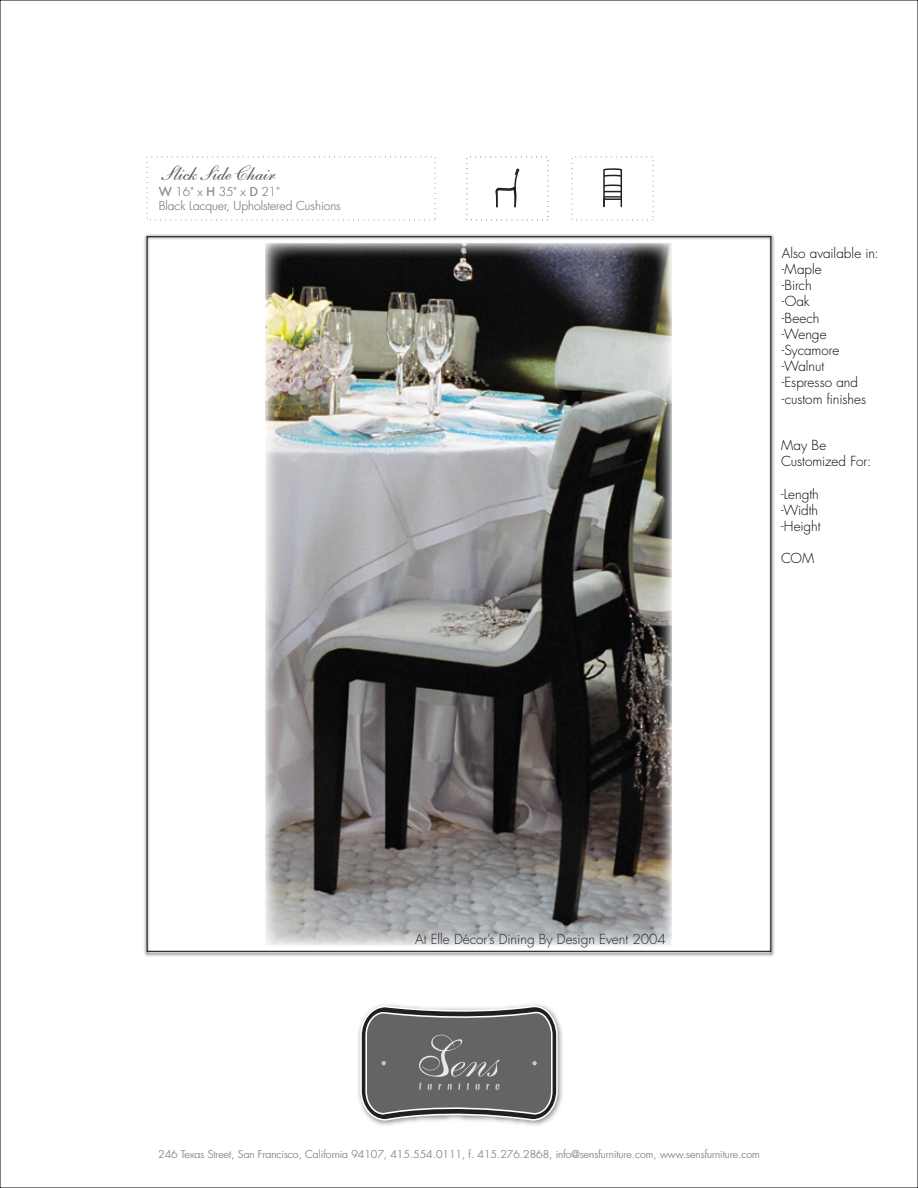
<style>
.page{position:relative;width:918px;height:1188px;background:#fff}
.page>*{position:absolute;margin:0;border:0;box-sizing:border-box;transform-origin:0 0}
.t1{font:21px "Shelley Andante Script";color:#636466}
.t2{font:300 13.5px/16.2px "Futura";color:#000}
.t3{font:300 13.5px "Futura";color:#231f20}
.t4{font:300 12px/13.5px "Futura";color:#939598}
.t5{font:300 10.5px "Futura";color:#839488}
.s1{font-weight:400}
</style>
<div class="page">
<img style="left:358px;top:1004px;width:205px;height:122px">
<svg style="left:360px;top:1005px;width:198px;height:116px;background:#767678"></svg>
<svg style="left:495px;top:168px;width:25px;height:40px"></svg>
<svg style="left:603px;top:169px;width:20px;height:9px"></svg>
<hr style="left:603px;top:170px;width:2px;height:37px;background:#231f20">
<hr style="left:621px;top:170px;width:1px;height:37px;background:#231f20">
<svg style="left:603px;top:185px;width:20px;height:22px"></svg>
<img style="left:144px;top:234px;width:631px;height:723px">
<img style="left:265px;top:244px;width:407px;height:702px">
<h1 class="t1" style="left:159px;top:161px;width:115px">Slick Side Chair</h1>
<p class="t4" style="left:159px;top:185px;width:184px"><span class="s1">W</span> 16" x <span class="s1">H</span> 35" x <span class="s1">D</span> 21"<br>Black Lacquer, Upholstered Cushions</p>
<p class="t2" style="left:782px;top:245px;width:98px">Also available in: -Maple<br>-Birch<br>-Oak<br>-Beech<br>-Wenge -Sycamore -Walnut<br>-Espresso and -custom finishes</p>
<p class="t2" style="left:781px;top:437px;width:92px">May Be<br>Customized For:</p>
<p class="t2" style="left:781px;top:486px;width:41px">-Length -Width -Height</p>
<p class="t2" style="left:781px;top:551px;width:35px">COM</p>
<p class="t3" style="left:415px;top:931px;width:252px">At Elle Décor’s Dining By Design Event 2004</p>
<p class="t5" style="left:158px;top:1148px;width:603px">246 Texas Street, San Francisco, California 94107, 415.554.0111, f. 415.276.2868, info@sensfurniture.com, www.sensfurniture.com</p>
</div>
